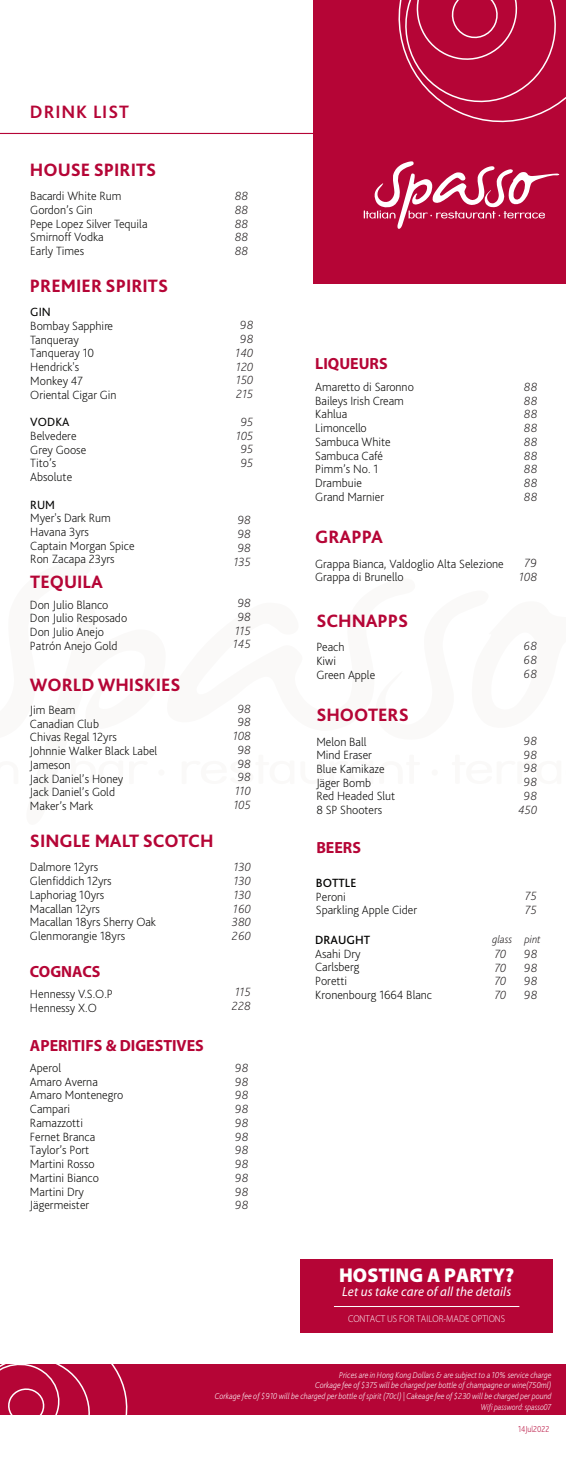
<style>
.page{position:relative;width:566px;height:1463px;background:#fff}
.page>*{position:absolute;margin:0;border:0;box-sizing:border-box;transform-origin:0 0}
.t1{font:900 19.95px "Myriad Pro";color:#fff}
.t2{font:800 18.75px "Bliss 2";color:#b50536}
.t3{font:700 18.75px "Bliss 2";letter-spacing:.05em;color:#b50536}
.t4{font:700 16.2px "Myriad Pro";color:#b50536}
.t5{font:italic 13.35px "Myriad Pro";letter-spacing:.01em;color:#fff}
.t6{font:200 12.45px/13.8px "Bliss 2";color:#050504}
.t7{font:italic 200 12.45px/13.8px "Bliss 2";color:#231f20;text-align:justify}
.t8{font:500 12.45px "Bliss 2";color:#050504}
.t9{font:12.45px "Bliss 2";color:#050504}
.t10{font:italic 200 11.25px "Bliss 2";letter-spacing:-.005em;color:#231f20}
.t11{font:300 10.05px "Myriad Pro";color:#fff;scale:.93 1}
.t12{font:italic 200 9px/10.8px "Bliss 2";letter-spacing:-.005em;color:#fff;text-align:right;scale:.92 1}
.t13{font:200 9px "Bliss 2";color:#b50536;scale:.89 1}
</style>
<div class="page">
<hr style="left:0;top:133px;width:314px;height:1px;background:#b50536">
<div style="left:0;top:1364px;width:566px;height:50px;background:#b50536"></div>
<div style="left:314px;top:0;width:252px;height:284px;background:#b50536"></div>
<svg style="left:363px;top:161px;width:197px;height:68px"></svg>
<svg style="left:398px;top:0;width:168px;height:123px"></svg>
<svg style="left:0;top:1364px;width:128px;height:50px"></svg>
<div style="left:431px;top:769px;width:7px;height:7px;background:#faf9f8;border-radius:50%"></div>
<div style="left:300px;top:1259px;width:252px;height:74px;background:#b50536"></div>
<hr style="left:334px;top:1306px;width:185px;height:1px;background:#fff">
<h2 class="t3" style="left:30px;top:100px;width:100px">DRINK LIST</h2>
<h2 class="t2" style="left:30px;top:158px;width:128px">HOUSE SPIRITS</h2>
<p class="t6" style="left:30px;top:189px;width:119px">Bacardi White Rum<br>Gordon’s Gin<br>Pepe Lopez Silver Tequila<br>Smirnoff Vodka<br>Early Times</p>
<h2 class="t2" style="left:30px;top:274px;width:140px">PREMIER SPIRITS</h2>
<p class="t9" style="left:30px;top:304px;width:22px">GIN</p>
<p class="t6" style="left:30px;top:319px;width:88px">Bombay Sapphire<br>Tanqueray<br>Tanqueray 10<br>Hendrick's<br>Monkey 47<br>Oriental Cigar Gin</p>
<p class="t9" style="left:30px;top:414px;width:41px">VODKA</p>
<p class="t6" style="left:30px;top:428px;width:57px">Belvedere<br>Grey Goose<br>Tito’s<br>Absolute</p>
<p class="t9" style="left:30px;top:497px;width:26px">RUM</p>
<p class="t6" style="left:30px;top:511px;width:106px">Myer's Dark Rum<br>Havana 3yrs<br>Captain Morgan Spice<br>Ron Zacapa 23yrs</p>
<h2 class="t2" style="left:30px;top:570px;width:74px">TEQUILA</h2>
<p class="t6" style="left:30px;top:597px;width:99px">Don Julio Blanco<br>Don Julio Resposado<br>Don Julio Anejo<br>Patrón Anejo Gold</p>
<h2 class="t2" style="left:30px;top:673px;width:152px">WORLD WHISKIES</h2>
<p class="t6" style="left:30px;top:702px;width:129px">Jim Beam<br>Canadian Club<br>Chivas Regal 12yrs<br>Johnnie Walker Black Label<br>Jameson<br>Jack Daniel’s Honey<br>Jack Daniel’s Gold<br>Maker’s Mark</p>
<h2 class="t2" style="left:30px;top:829px;width:185px">SINGLE MALT SCOTCH</h2>
<p class="t6" style="left:30px;top:860px;width:127px">Dalmore 12yrs<br>Glenfiddich 12yrs<br>Laphoriag 10yrs<br>Macallan 12yrs<br>Macallan 18yrs Sherry Oak<br>Glenmorangie 18yrs</p>
<h3 class="t4" style="left:30px;top:961px;width:72px">COGNACS</h3>
<p class="t6" style="left:30px;top:987px;width:84px">Hennessy V.S.O.P<br>Hennessy X.O</p>
<h3 class="t4" style="left:30px;top:1034px;width:175px">APERITIFS &amp; DIGESTIVES</h3>
<p class="t6" style="left:30px;top:1060px;width:95px">Aperol<br>Amaro Averna<br>Amaro Montenegro<br>Campari<br>Ramazzotti<br>Fernet Branca<br>Taylor’s Port<br>Martini Rosso<br>Martini Bianco<br>Martini Dry<br>Jägermeister</p>
<p class="t7" style="left:235px;top:189px;width:15px">88<br>88<br>88<br>88<br>88</p>
<p class="t7" style="left:235px;top:318px;width:19px;text-align:center">98<br>98<br>140<br>120<br>150<br>215</p>
<p class="t7" style="left:236px;top:414px;width:19px;text-align:center">95<br>105<br>95<br>95</p>
<p class="t7" style="left:233px;top:513px;width:19px">98<br>98<br>98<br>135</p>
<p class="t7" style="left:233px;top:596px;width:19px;text-align:center">98<br>98<br>115<br>145</p>
<p class="t7" style="left:233px;top:701px;width:19px;text-align:center">98<br>98<br>108<br>98<br>98<br>98<br>110<br>105</p>
<p class="t7" style="left:232px;top:860px;width:21px">130<br>130<br>130<br>160<br>380<br>260</p>
<p class="t7" style="left:232px;top:984px;width:21px">115<br>228</p>
<p class="t7" style="left:235px;top:1060px;width:15px">98<br>98<br>98<br>98<br>98<br>98<br>98<br>98<br>98<br>98<br>98</p>
<h3 class="t4" style="left:315px;top:353px;width:74px">LIQUEURS</h3>
<p class="t6" style="left:315px;top:380px;width:100px">Amaretto di Saronno<br>Baileys Irish Cream<br>Kahlua<br>Limoncello<br>Sambuca White<br>Sambuca Café<br>Pimm’s No. 1<br>Drambuie<br>Grand Marnier</p>
<h2 class="t2" style="left:315px;top:525px;width:69px">GRAPPA</h2>
<p class="t6" style="left:315px;top:556px;width:190px">Grappa Bianca, Valdoglio Alta Selezione<br>Grappa di Brunello</p>
<h2 class="t2" style="left:316px;top:609px;width:93px">SCHNAPPS</h2>
<p class="t6" style="left:316px;top:640px;width:60px">Peach<br>Kiwi<br>Green Apple</p>
<h2 class="t2" style="left:316px;top:703px;width:94px">SHOOTERS</h2>
<p class="t6" style="left:316px;top:734px;width:80px">Melon Ball<br>Mind Eraser<br>Blue Kamikaze<br>Jäger Bomb<br>Red Headed Slut<br>8 SP Shooters</p>
<h3 class="t4" style="left:316px;top:836px;width:46px">BEERS</h3>
<p class="t8" style="left:316px;top:875px;width:42px">BOTTLE</p>
<p class="t6" style="left:316px;top:889px;width:103px">Peroni<br>Sparkling Apple Cider</p>
<p class="t7" style="left:523px;top:380px;width:15px">88<br>88<br>88<br>88<br>88<br>88<br>88<br>88<br>88</p>
<p class="t7" style="left:519px;top:556px;width:20px;text-align:center">79<br>108</p>
<p class="t7" style="left:523px;top:639px;width:15px">68<br>68<br>68</p>
<p class="t7" style="left:518px;top:733px;width:21px;text-align:center">98<br>98<br>98<br>98<br>98<br>450</p>
<p class="t7" style="left:525px;top:889px;width:13px">75<br>75</p>
<p class="t8" style="left:315px;top:932px;width:56px">DRAUGHT</p>
<p class="t6" style="left:315px;top:946px;width:118px">Asahi Dry<br>Carlsberg<br>Poretti<br>Kronenbourg 1664 Blanc</p>
<p class="t10" style="left:492px;top:932px;width:50px">glass pint</p>
<p class="t7" style="left:494px;top:946px;width:13px">70<br>70<br>70<br>70</p>
<p class="t7" style="left:523px;top:946px;width:15px">98<br>98<br>98<br>98</p>
<h1 class="t1" style="left:339px;top:1261px;width:176px">HOSTING A PARTY?</h1>
<p class="t5" style="left:342px;top:1283px;width:171px">Let us take care of all the details</p>
<p class="t11" style="left:348px;top:1312px;width:170px">CONTACT US FOR TAILOR-MADE OPTIONS</p>
<p class="t12" style="left:215px;top:1369px;width:367px">Prices are in Hong Kong Dollars &amp; are subject to a 10% service charge<br>Corkage fee of $375 will be charged per bottle of champagne or wine(750ml)<br>Corkage fee of $910 will be charged per bottle of spirit (70cl) | Cakeage fee of $230 will be charged per pound Wifi password: spasso07</p>
<p class="t13" style="left:518px;top:1423px;width:37px">14Jul2022</p>
</div>
